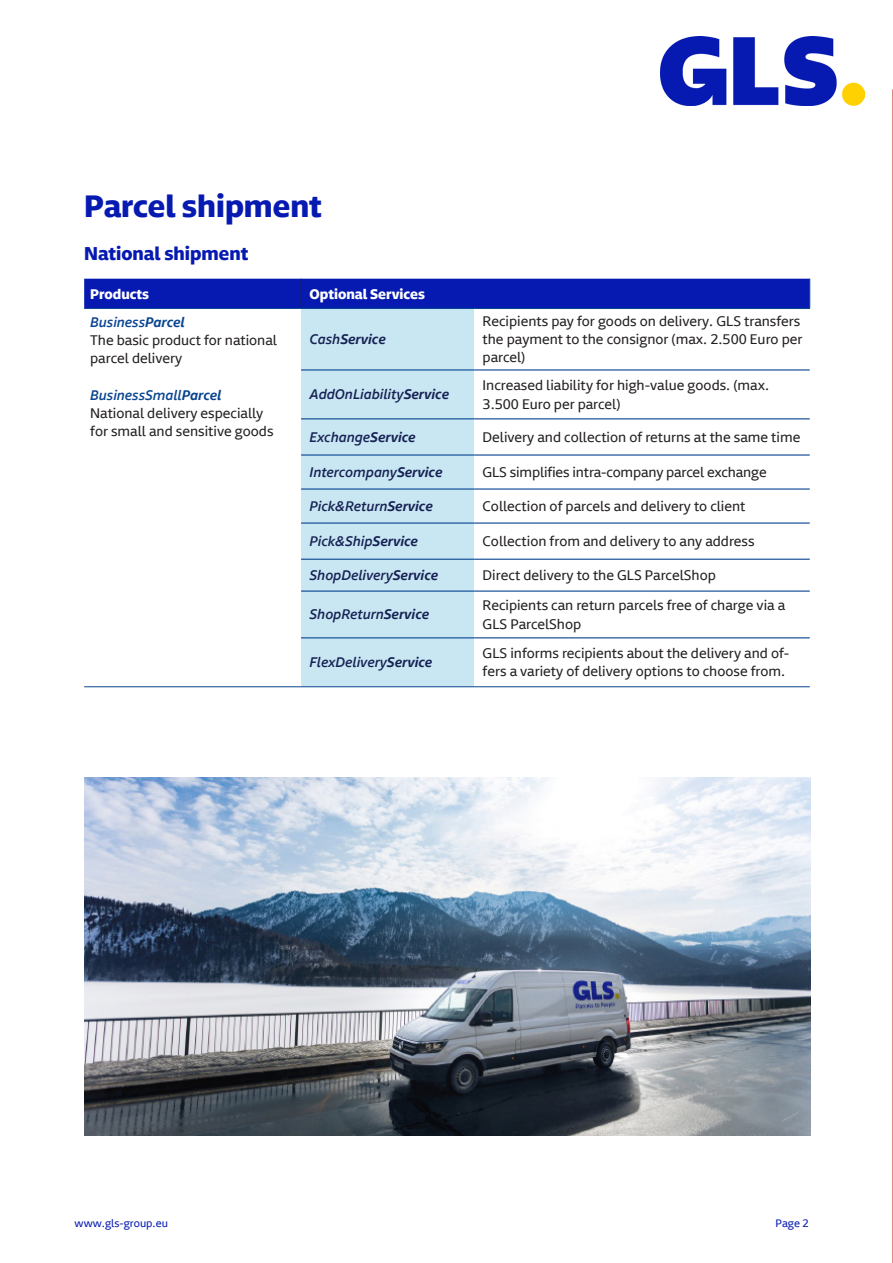
<style>
.page{position:relative;width:893px;height:1263px;background:#fff}
.page>*{position:absolute;margin:0;border:0;box-sizing:border-box;transform-origin:0 0}
.t1{font:700 30px "Newson GLSDTP";color:#061ab1}
.t2{font:700 18px "Newson GLSDTP";color:#061ab1}
.t3{font:13.5px/18.1px "Newson GLSDTP";color:#231f20}
.t4{font:italic 500 13.5px "Newson GLSDTP";color:#172154}
.t5{font:700 13.5px "Newson GLSDTP";color:#fff}
.t6{font:italic 600 13.5px "Newson GLSDTP";color:#172154}
.t7{font:10.5px "Newson GLSDTP";color:#061ab1}
.s1{font-weight:500;font-style:italic;color:#094491}
.s2{font-weight:600;font-style:italic;color:#094491}
.s3{font-weight:500}
.s4{font-weight:600}
</style>
<div class="page">
<hr style="left:892px;top:89px;width:1px;height:1174px;background:#c20e1a">
<div style="left:301px;top:309px;width:173px;height:377px;background:#c8e7f2"></div>
<svg style="left:474px;top:370px;width:336px;height:269px"></svg>
<hr style="left:84px;top:308px;width:217px;height:1px;background:#094491">
<hr style="left:301px;top:308px;width:173px;height:1px;background:#094491">
<hr style="left:474px;top:308px;width:336px;height:1px;background:#094491">
<hr style="left:301px;top:369px;width:173px;height:1px;background:#094491">
<hr style="left:474px;top:369px;width:336px;height:1px;background:#094491">
<hr style="left:301px;top:418px;width:173px;height:1px;background:#094491">
<hr style="left:474px;top:418px;width:336px;height:1px;background:#094491">
<hr style="left:301px;top:454px;width:173px;height:2px;background:#094491">
<hr style="left:474px;top:454px;width:336px;height:2px;background:#094491">
<hr style="left:301px;top:488px;width:173px;height:2px;background:#094491">
<hr style="left:474px;top:488px;width:336px;height:2px;background:#094491">
<hr style="left:301px;top:522px;width:173px;height:2px;background:#094491">
<hr style="left:474px;top:522px;width:336px;height:2px;background:#094491">
<hr style="left:301px;top:559px;width:173px;height:1px;background:#094491">
<hr style="left:474px;top:559px;width:336px;height:1px;background:#094491">
<hr style="left:301px;top:590px;width:173px;height:2px;background:#094491">
<hr style="left:474px;top:590px;width:336px;height:2px;background:#094491">
<hr style="left:301px;top:637px;width:173px;height:1px;background:#094491">
<hr style="left:474px;top:637px;width:336px;height:1px;background:#094491">
<div style="left:84px;top:279px;width:726px;height:29px;background:#061ab1"></div>
<hr style="left:84px;top:686px;width:217px;height:1px;background:#094491">
<hr style="left:301px;top:686px;width:173px;height:1px;background:#094491">
<hr style="left:474px;top:686px;width:336px;height:1px;background:#094491">
<img style="left:84px;top:777px;width:726px;height:358px">
<img style="left:661px;top:36px;width:203px;height:69px">
<h1 class="t1" style="left:84px;top:179px;width:239px">Parcel shipment</h1>
<h2 class="t2" style="left:84px;top:237px;width:166px">National shipment</h2>
<p class="t5" style="left:90px;top:281px;width:60px">Products</p>
<p class="t5" style="left:310px;top:281px;width:117px">Optional Services</p>
<p class="t3" style="left:90px;top:311px;width:188px"><span class="s1">Business</span><span class="s2">Parcel<br></span>The basic product for national parcel delivery</p>
<p class="t3" style="left:90px;top:384px;width:185px"><span class="s1">BusinessSmall</span><span class="s2">Parcel<br></span>National delivery especially for small and sensitive goods</p>
<p class="t3" style="left:483px;top:310px;width:321px">Recipients pay for goods on delivery. GLS transfers the payment to the consignor (max. 2.500 Euro per parcel)</p>
<p class="t6" style="left:310px;top:327px;width:78px"><span class="s3">Cash</span>Service</p>
<p class="t4" style="left:310px;top:382px;width:141px">AddOnLiability<span class="s4">Service</span></p>
<p class="t3" style="left:483px;top:374px;width:288px">Increased liability for high-value goods. (max.<br>3.500 Euro per parcel)</p>
<p class="t4" style="left:310px;top:425px;width:108px">Exchange<span class="s4">Service</span></p>
<p class="t3" style="left:483px;top:426px;width:319px">Delivery and collection of returns at the same time</p>
<p class="t4" style="left:310px;top:460px;width:134px">Intercompany<span class="s4">Service</span></p>
<p class="t3" style="left:483px;top:461px;width:286px">GLS simplifies intra-company parcel exchange</p>
<p class="t4" style="left:310px;top:494px;width:125px">Pick&amp;Return<span class="s4">Service</span></p>
<p class="t3" style="left:483px;top:495px;width:264px">Collection of parcels and delivery to client</p>
<p class="t4" style="left:310px;top:529px;width:110px">Pick&amp;Ship<span class="s4">Service</span></p>
<p class="t3" style="left:483px;top:530px;width:273px">Collection from and delivery to any address</p>
<p class="t4" style="left:310px;top:563px;width:130px">ShopDelivery<span class="s4">Service</span></p>
<p class="t3" style="left:483px;top:564px;width:235px">Direct delivery to the GLS ParcelShop</p>
<p class="t4" style="left:310px;top:602px;width:121px">ShopReturn<span class="s4">Service</span></p>
<p class="t3" style="left:483px;top:595px;width:304px">Recipients can return parcels free of charge via a<br>GLS ParcelShop</p>
<p class="t4" style="left:310px;top:650px;width:124px">FlexDelivery<span class="s4">Service</span></p>
<p class="t3" style="left:483px;top:642px;width:308px">GLS informs recipients about the delivery and of&shy;fers a variety of delivery options to choose from.</p>
<p class="t7" style="left:75px;top:1214px;width:95px">www.gls-group.eu</p>
<p class="t7" style="left:776px;top:1214px;width:35px">Page 2</p>
</div>
